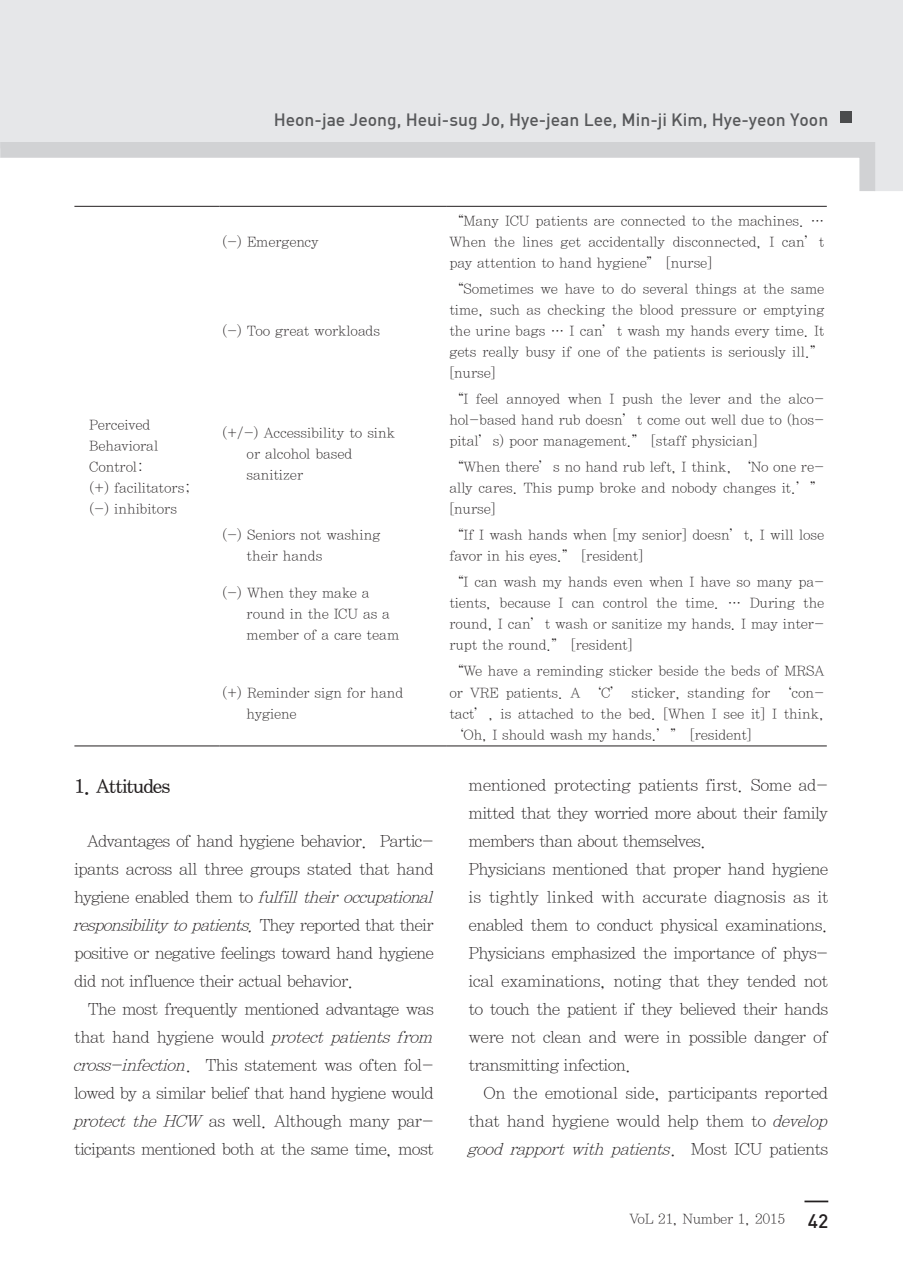
<style>
.page{position:relative;width:903px;height:1275px;background:#fff}
.page>*{position:absolute;margin:0;border:0;box-sizing:border-box;transform-origin:0 0}
.t1{font:19.25px "YDIY Mj O340";letter-spacing:-.045em;color:#231f20}
.t2{font:19.25px "Dinmed";color:#231f20}
.t3{font:17.5px "Dinmed";color:#57585a}
.t4{font:16.62px/28px "YDIY Mj O310";letter-spacing:-.04em;color:#231f20}
.t5{font:14px/21px "YDIY Mj O310";color:#231f20;text-align:justify}
.t6{font:14px "YDIY Mj O310";letter-spacing:-.02em;color:#231f20}
.s1{font-style:italic}
</style>
<div class="page">
<div style="left:0;top:0;width:903px;height:191px;background:#e6e7e9"></div>
<svg style="left:0;top:134px;width:883px;height:72px"></svg>
<div style="left:840px;top:112px;width:11px;height:11px;background:#4b4c4d"></div>
<hr style="left:804px;top:1200px;width:24px;height:2px;background:#231f20">
<hr style="left:74px;top:206px;width:146px;height:1px;background:#231f20">
<hr style="left:220px;top:206px;width:227px;height:1px;background:#231f20">
<hr style="left:447px;top:206px;width:380px;height:1px;background:#231f20">
<hr style="left:74px;top:745px;width:146px;height:1px;background:#231f20">
<hr style="left:220px;top:745px;width:227px;height:1px;background:#231f20">
<hr style="left:447px;top:745px;width:380px;height:1px;background:#231f20">
<p class="t3" style="left:274px;top:108px;width:556px">Heon-jae Jeong, Heui-sug Jo, Hye-jean Lee, Min-ji Kim, Hye-yeon Yoon</p>
<p class="t5" style="left:89px;top:415px;width:63px">Perceived</p>
<p class="t5" style="left:89px;top:436px;width:70px">Behavioral</p>
<p class="t5" style="left:89px;top:457px;width:56px">Control:</p>
<p class="t5" style="left:89px;top:478px;width:103px">(+) facilitators;</p>
<p class="t5" style="left:89px;top:499px;width:89px">(-) inhibitors</p>
<p class="t5" style="left:222px;top:232px;width:98px">(-) Emergency</p>
<p class="t5" style="left:222px;top:321px;width:159px">(-) Too great workloads</p>
<p class="t5" style="left:222px;top:423px;width:175px">(+/-) Accessibility to sink</p>
<p class="t5" style="left:247px;top:444px;width:107px">or alcohol based</p>
<p class="t5" style="left:247px;top:465px;width:58px">sanitizer</p>
<p class="t5" style="left:222px;top:525px;width:160px">(-) Seniors not washing</p>
<p class="t5" style="left:247px;top:546px;width:77px">their hands</p>
<p class="t5" style="left:222px;top:583px;width:149px">(-) When they make a</p>
<p class="t5" style="left:247px;top:604px;width:145px">round in the ICU as a</p>
<p class="t5" style="left:247px;top:625px;width:154px">member of a care team</p>
<p class="t5" style="left:222px;top:682px;width:183px">(+) Reminder sign for hand</p>
<p class="t5" style="left:247px;top:703px;width:51px">hygiene</p>
<p class="t5" style="left:449px;top:211px;width:376px">“Many ICU patients are connected to the machines. … When the lines get accidentally disconnected, I can’t pay attention to hand hygiene” [nurse]</p>
<p class="t5" style="left:449px;top:279px;width:376px">“Sometimes we have to do several things at the same time, such as checking the blood pressure or emptying the urine bags … I can’t wash my hands every time. It gets really busy if one of the patients is seriously ill.” [nurse]</p>
<p class="t5" style="left:449px;top:389px;width:376px">“I feel annoyed when I push the lever and the alco&shy;hol-based hand rub doesn’t come out well due to (hos&shy;pital’s) poor management.” [staff physician]</p>
<p class="t5" style="left:449px;top:457px;width:376px">“When there’s no hand rub left, I think, ‘No one re&shy;ally cares. This pump broke and nobody changes it.’” [nurse]</p>
<p class="t5" style="left:449px;top:525px;width:376px">“If I wash hands when [my senior] doesn’t, I will lose favor in his eyes.” [resident]</p>
<p class="t5" style="left:449px;top:572px;width:376px">“I can wash my hands even when I have so many pa&shy;tients, because I can control the time. … During the round, I can’t wash or sanitize my hands. I may inter&shy;rupt the round.” [resident]</p>
<p class="t5" style="left:449px;top:661px;width:376px">“We have a reminding sticker beside the beds of MRSA or VRE patients. A ‘C’ sticker, standing for ‘con&shy;tact’, is attached to the bed. [When I see it] I think, ‘Oh, I should wash my hands.’” [resident]</p>
<p class="t1" style="left:74px;top:776px;width:98px">1. Attitudes</p>
<p class="t4" style="left:73px;top:827px;width:366px;text-indent:14px">Advantages of hand hygiene behavior. Partic&shy;ipants across all three groups stated that hand h y g i e n e e n a b l e d t h e m t o <span class="s1">fulfilltheiroccupational responsibilitytopatients.</span>T h e y r e p o r t e d t h a t t h e i r positive or negative feelings toward hand hygiene did not influence their actual behavior.</p>
<p class="t4" style="left:73px;top:995px;width:366px;text-indent:15px">The most frequently mentioned advantage was t h at h a n d hyg iene wou ld <span class="s1">protect patients from cross-infection</span>. This statement was often fol&shy;lowed by a similar belief that hand hygiene would <span class="s1">protect the HCW</span> as well. Although many par&shy;ticipants mentioned both at the same time, most</p>
<p class="t4" style="left:469px;top:772px;width:361px;text-align:justify">mentioned protecting patients first. Some ad&shy;mitted that they worried more about their family members than about themselves.</p>
<p class="t4" style="left:469px;top:856px;width:361px;text-align:justify">Physicians mentioned that proper hand hygiene is tightly linked with accurate diagnosis as it enabled them to conduct physical examinations.<br>Physicians emphasized the importance of phys&shy;ical examinations, noting that they tended not to touch the patient if they believed their hands were not clean and were in possible danger of transmitting infection.</p>
<p class="t4" style="left:467px;top:1080px;width:366px;text-indent:16px">On the emotional side, participants reported that hand hygiene would help them to <span class="s1">develop good rapport with patients</span>. M o s t I C U p a t i e n t s</p>
<p class="t6" style="left:629px;top:1212px;width:157px">VoL 21, Number 1, 2015</p>
<p class="t2" style="left:808px;top:1208px;width:22px">42</p>
</div>
